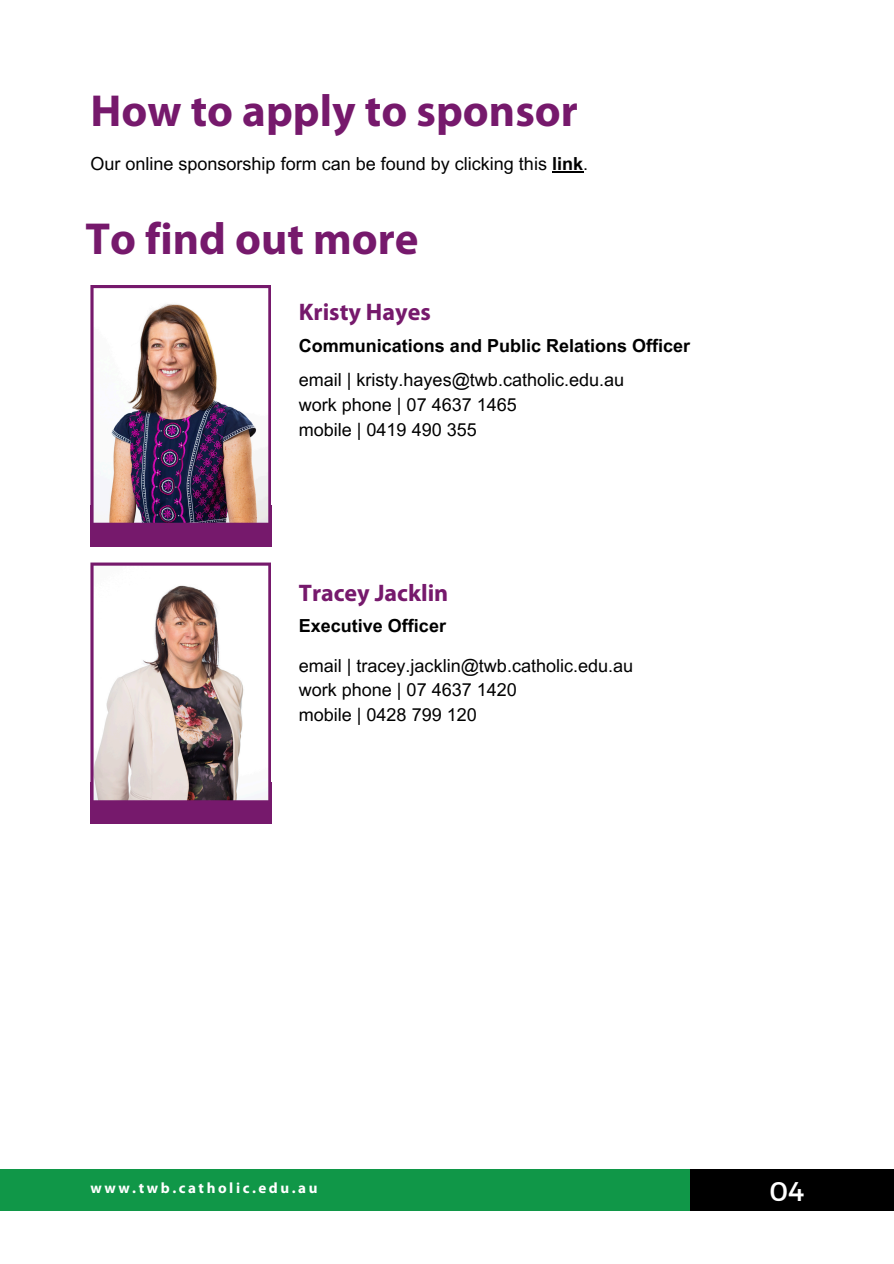
<style>
.page{position:relative;width:894px;height:1264px;background:#fff}
.page>*{position:absolute;margin:0;border:0;box-sizing:border-box;transform-origin:0 0}
.t1{font:700 45px "Myriad Pro";color:#76196c}
.t2{font:27px "Montserrat";color:#fff}
.t3{font:700 24px "Myriad Pro";color:#76196c}
.t4{font:18px/24.8px "Arial MT Pro";color:#000}
.t5{font:700 18px "Arial MT Pro";color:#000}
.t6{font:700 15px "Myriad Pro";letter-spacing:.17em;color:#fff}
.s1{font-weight:700}
</style>
<div class="page">
<div style="left:689px;top:1169px;width:204px;height:41px;background:#000"></div>
<div style="left:0;top:1169px;width:689px;height:41px;background:#109748"></div>
<div style="left:90px;top:505px;width:181px;height:41px;background:#76196c"></div>
<img style="left:90px;top:285px;width:181px;height:238px">
<div style="left:90px;top:782px;width:181px;height:42px;background:#76196c"></div>
<img style="left:90px;top:562px;width:181px;height:239px">
<hr style="left:552px;top:171px;width:31px;height:1px;background:#000">
<h1 class="t1" style="left:90px;top:93px;width:489px">How to apply to sponsor</h1>
<h3 class="t4" style="left:90px;top:154px;width:499px">Our online sponsorship form can be found by clicking this <span class="s1">link</span>.</h3>
<p class="t1" style="left:85px;top:220px;width:334px">To find out more</p>
<h4 class="t3" style="left:299px;top:302px;width:133px">Kristy Hayes</h4>
<p class="t5" style="left:299px;top:338px;width:393px">Communications and Public Relations Officer</p>
<h2 class="t4" style="left:299px;top:370px;width:327px">email | kristy.hayes@twb.catholic.edu.au work phone | 07 4637 1465<br>mobile | 0419 490 355</h2>
<h3 class="t3" style="left:299px;top:582px;width:151px">Tracey Jacklin</h3>
<h4 class="t5" style="left:299px;top:619px;width:149px">Executive Officer</h4>
<p class="t4" style="left:299px;top:655px;width:336px">email | tracey.jacklin@twb.catholic.edu.au work phone | 07 4637 1420<br>mobile | 0428 799 120</p>
<h2 class="t6" style="left:90px;top:1181px;width:228px">www.twb.catholic.edu.au</h2>
<p class="t2" style="left:769px;top:1173px;width:36px">04</p>
</div>
